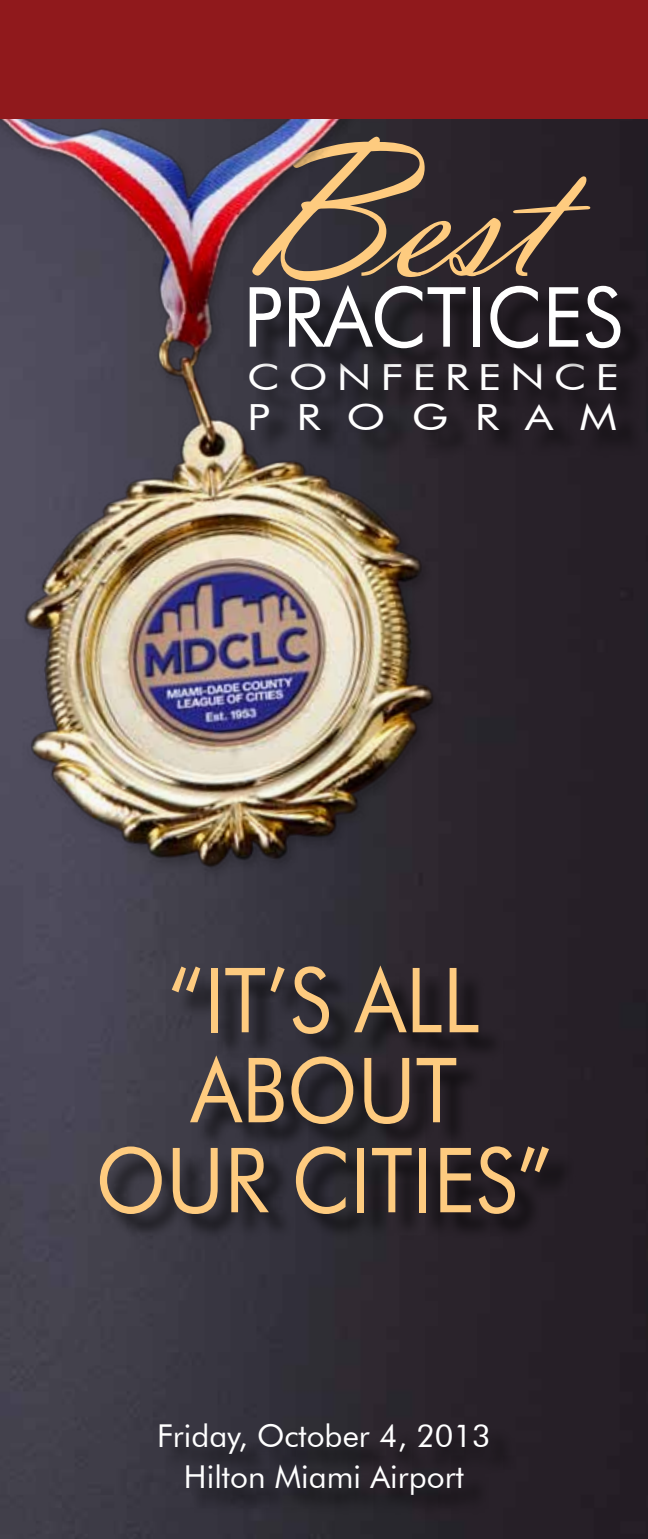
<style>
.page{position:relative;width:648px;height:1539px;background:#fff}
.page>*{position:absolute;margin:0;border:0;box-sizing:border-box;transform-origin:0 0}
.t1{font:202.5px "Avantage";color:#fecb7f}
.t2{font:90px/90px "Futura BT";color:#fecb7f;text-align:center;scale:.9 1}
.t3{font:83.25px "Futura BT";color:#fff;scale:.93 1}
.t4{font:36px/40.5px "Futura BT";letter-spacing:.2em;color:#fff;scale:1.25 1}
.t5{font:31.5px/40.5px "Futura BT";color:#fff;text-align:center}
</style>
<div class="page">
<img style="left:0;top:118px;width:648px;height:1421px">
<div style="left:104px;top:970px;width:472px;height:551px;background:#000;opacity:.75"></div>
<div style="left:254px;top:366px;width:389px;height:92px;background:#241d25"></div>
<div style="left:253px;top:289px;width:395px;height:86px;background:#211b22"></div>
<img style="left:0;top:118px;width:471px;height:783px">
<div style="left:0;top:0;width:648px;height:118px;background:#90191c"></div>
<h1 class="t1" style="left:237px;top:92px;width:313px">Best</h1>
<h3 class="t3" style="left:243px;top:267px;width:410px">PRACTIC ES</h3>
<p class="t4" style="left:247px;top:356px;width:299px">CONF ERENC E<br>PROGRAM</p>
<h2 class="t2" style="left:96px;top:955px;width:509px">“IT’S ALL<br>ABOUT<br>OUR CITI ES”</h2>
<p class="t5" style="left:157px;top:1415px;width:335px">FRIDAY, OCTOBER 4, 2013<br>HILTON MIAMI AIRPORT</p>
</div>
